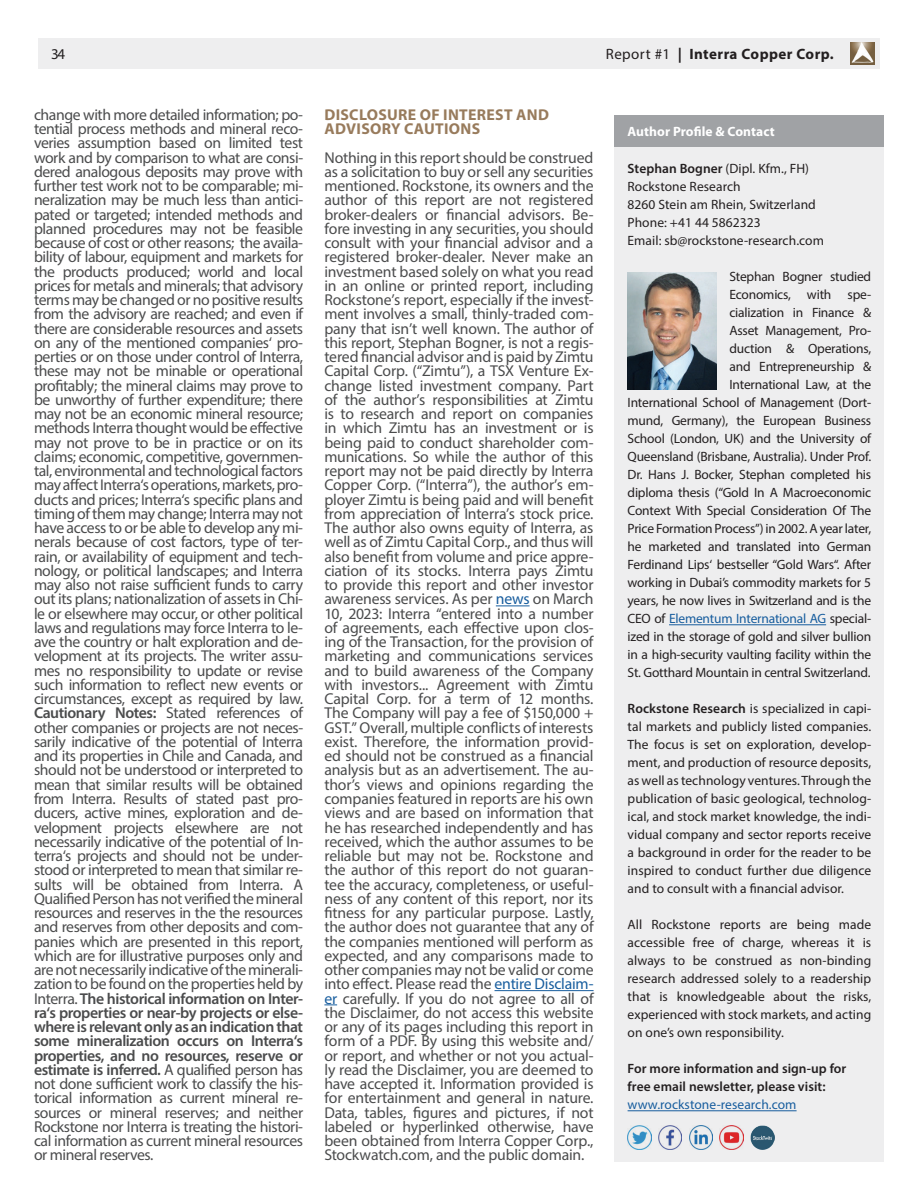
<style>
.page{position:relative;width:918px;height:1188px;background:#fff}
.page>*{position:absolute;margin:0;border:0;box-sizing:border-box;transform-origin:0 0}
.t1{font:15.75px/14.2px "Myriad Pro";letter-spacing:-.025em;color:#4b4c4d;text-align:justify}
.t2{font:700 15.75px/14.2px "Myriad Pro";letter-spacing:.02em;color:#987b5c}
.t3{font:700 15px "Myriad Pro";letter-spacing:.03em;color:#231f20}
.t4{font:15px "Myriad Pro";color:#231f20}
.t5{font:13.5px/18px "Myriad Pro";letter-spacing:-.015em;color:#231f20;text-align:justify}
.t6{font:13.5px/18px "Myriad Pro";letter-spacing:.005em;color:#231f20}
.t7{font:600 13.5px/18px "Myriad Pro";letter-spacing:.005em;color:#231f20}
.t8{font:13.5px "Myriad Pro";letter-spacing:.005em;color:#175d9e}
.t9{font:700 13.5px "Myriad Pro";letter-spacing:.005em;color:#fff}
.s1{font-weight:400}
.s2{font-weight:600}
.s3{color:#175d9e}
</style>
<div class="page">
<hr style="left:496px;top:605px;width:34px;height:1px;background:#175d9e">
<hr style="left:495px;top:990px;width:99px;height:1px;background:#175d9e">
<svg style="left:324px;top:1004px;width:13px;height:1px"></svg>
<div style="left:615px;top:116px;width:269px;height:1046px;background:#eeeeef"></div>
<div style="left:615px;top:116px;width:269px;height:31px;background:#a0a2a5"></div>
<img style="left:628px;top:272px;width:89px;height:117px">
<div style="left:38px;top:38px;width:842px;height:31px;background:#eeeeef"></div>
<img style="left:851px;top:43px;width:23px;height:21px">
<hr style="left:669px;top:624px;width:157px;height:1px;background:#175d9e">
<hr style="left:628px;top:1110px;width:169px;height:1px;background:#175d9e">
<img style="left:628px;top:1125px;width:23px;height:24px">
<img style="left:658px;top:1126px;width:24px;height:23px">
<img style="left:689px;top:1126px;width:24px;height:23px">
<img style="left:720px;top:1126px;width:23px;height:23px">
<img style="left:751px;top:1126px;width:24px;height:23px">
<p class="t4" style="left:51px;top:45px;width:16px">34</p>
<p class="t3" style="left:606px;top:46px;width:229px"><span class="s1">Report #1</span> | Interra Copper Corp.</p>
<p class="t1" style="left:34px;top:107px;width:271px">change with more detailed information; po&shy;tential process methods and mineral reco&shy;veries assumption based on limited test work and by comparison to what are consi&shy;dered analogous deposits may prove with further test work not to be comparable; mi&shy;neralization may be much less than antici&shy;pated or targeted; intended methods and planned procedures may not be feasible because of cost or other reasons; the availa&shy;bility of labour, equipment and markets for the products produced; world and local prices for metals and minerals; that advisory terms may be changed or no positive results from the advisory are reached; and even if there are considerable resources and assets on any of the mentioned companies‘ pro&shy;perties or on those under control of Interra, these may not be minable or operational profitably; the mineral claims may prove to be unworthy of further expenditure; there may not be an economic mineral resource; methods Interra thought would be effective may not prove to be in practice or on its claims; economic, competitive, governmen&shy;tal, environmental and technological factors may affect Interra‘s operations, markets, pro&shy;ducts and prices; Interra‘s specific plans and timing of them may change; Interra may not have access to or be able to develop any mi&shy;nerals because of cost factors, type of ter&shy;rain, or availability of equipment and tech&shy;nology, or political landscapes; and Interra may also not raise sufficient funds to carry out its plans; nationalization of assets in Chi&shy;le or elsewhere may occur, or other political laws and regulations may force Interra to le&shy;ave the country or halt exploration and de&shy;velopment at its projects. The writer assu&shy;mes no responsibility to update or revise such information to reflect new events or circumstances, except as required by law.<br><span class="s2">Cautionary Notes:</span> Stated references of other companies or projects are not neces&shy;sarily indicative of the potential of Interra and its properties in Chile and Canada, and should not be understood or interpreted to mean that similar results will be obtained from Interra. Results of stated past pro&shy;ducers, active mines, exploration and de&shy;velopment projects elsewhere are not necessarily indicative of the potential of In&shy;terra‘s projects and should not be under&shy;stood or interpreted to mean that similar re&shy;sults will be obtained from Interra. A Qualified Person has not verified the mineral resources and reserves in the the resources and reserves from other deposits and com&shy;panies which are presented in this report, which are for illustrative purposes only and are not necessarily indicative of the minerali&shy;zation to be found on the properties held by Interra. <span class="s2">The historical information on Inter&shy;ra‘s properties or near-by projects or else&shy;where is relevant only as an indication that some mineralization occurs on Interra‘s properties, and no resources, reserve or estimate is inferred.</span> A qualified person has not done sufficient work to classify the his&shy;torical information as current mineral re&shy;sources or mineral reserves; and neither Rockstone nor Interra is treating the histori&shy;cal information as current mineral resources or mineral reserves.</p>
<p class="t2" style="left:324px;top:108px;width:226px">DISCLOSURE OF INTEREST AND<br>ADVISORY CAUTIONS</p>
<p class="t1" style="left:324px;top:150px;width:271px">Nothing in this report should be construed as a solicitation to buy or sell any securities mentioned. Rockstone, its owners and the author of this report are not registered broker-dealers or financial advisors. Be&shy;fore investing in any securities, you should consult with your financial advisor and a registered broker-dealer. Never make an investment based solely on what you read in an online or printed report, including Rockstone’s report, especially if the invest&shy;ment involves a small, thinly-traded com&shy;pany that isn’t well known. The author of this report, Stephan Bogner, is not a regis&shy;tered financial advisor and is paid by Zimtu Capital Corp. (“Zimtu”), a TSX Venture Ex&shy;change listed investment company. Part of the author’s responsibilities at Zimtu is to research and report on companies in which Zimtu has an investment or is being paid to conduct shareholder com&shy;munications. So while the author of this report may not be paid directly by Interra Copper Corp. (“Interra”), the author’s em&shy;ployer Zimtu is being paid and will benefit from appreciation of Interra’s stock price.<br>The author also owns equity of Interra, as well as of Zimtu Capital Corp., and thus will also benefit from volume and price appre&shy;ciation of its stocks. Interra pays Zimtu to provide this report and other investor awareness services. As per <span class="s3">news</span> on March 10, 2023: Interra “entered into a number of agreements, each effective upon clos&shy;ing of the Transaction, for the provision of marketing and communications services and to build awareness of the Company with investors... Agreement with Zimtu Capital Corp. for a term of 12 months.<br>The Company will pay a fee of $150,000 + GST.” Overall, multiple conflicts of interests exist. Therefore, the information provid&shy;ed should not be construed as a financial analysis but as an advertisement. The au&shy;thor’s views and opinions regarding the companies featured in reports are his own views and are based on information that he has researched independently and has received, which the author assumes to be reliable but may not be. Rockstone and the author of this report do not guaran&shy;tee the accuracy, completeness, or useful&shy;ness of any content of this report, nor its fitness for any particular purpose. Lastly, the author does not guarantee that any of the companies mentioned will perform as expected, and any comparisons made to other companies may not be valid or come into effect. Please read the <span class="s3">entire Disclaim&shy;er</span> carefully. If you do not agree to all of the Disclaimer, do not access this website or any of its pages including this report in form of a PDF. By using this website and/ or report, and whether or not you actual&shy;ly read the Disclaimer, you are deemed to have accepted it. Information provided is for entertainment and general in nature.<br>Data, tables, figures and pictures, if not labeled or hyperlinked otherwise, have been obtained from Interra Copper Corp., Stockwatch.com, and the public domain.</p>
<p class="t9" style="left:628px;top:124px;width:149px">Author Profile &amp; Contact</p>
<p class="t6" style="left:628px;top:160px;width:198px"><span class="s2">Stephan Bogner</span> (Dipl. Kfm., FH)<br>Rockstone Research<br>8260 Stein am Rhein, Switzerland<br>Phone: +41 44 5862323<br>Email: sb@rockstone-research.com</p>
<p class="t5" style="left:628px;top:268px;width:245px;text-align:right">Stephan Bogner studied<br>Economics, with spe-<br>cialization in Finance &amp;<br>Asset Management, Pro-<br>duction &amp; Operations,<br>and Entrepreneurship &amp;<br>International Law, at the<br>International School of Management (Dort&shy;mund, Germany), the European Business School (London, UK) and the University of Queensland (Brisbane, Australia). Under Prof.<br>Dr. Hans J. Bocker, Stephan completed his diploma thesis (“Gold In A Macroeconomic Context With Special Consideration Of The Price Formation Process”) in 2002. A year later, he marketed and translated into German Ferdinand Lips‘ bestseller “Gold Wars“. After working in Dubai’s commodity markets for 5 years, he now lives in Switzerland and is the CEO of <span class="s3">Elementum International AG</span> special&shy;ized in the storage of gold and silver bullion in a high-security vaulting facility within the St. Gotthard Mountain in central Switzerland.</p>
<p class="t5" style="left:628px;top:700px;width:245px"><span class="s2">Rockstone Research</span> is specialized in capi&shy;tal markets and publicly listed companies.<br>The focus is set on exploration, develop&shy;ment, and production of resource deposits, as well as technology ventures. Through the publication of basic geological, technolog&shy;ical, and stock market knowledge, the indi&shy;vidual company and sector reports receive a background in order for the reader to be inspired to conduct further due diligence and to consult with a financial advisor.</p>
<p class="t5" style="left:628px;top:916px;width:245px">All Rockstone reports are being made accessible free of charge, whereas it is always to be construed as non-binding research addressed solely to a readership that is knowledgeable about the risks, experienced with stock markets, and acting on one’s own responsibility.</p>
<p class="t7" style="left:628px;top:1059px;width:220px">For more information and sign-up for free email newsletter, please visit:</p>
<p class="t8" style="left:628px;top:1096px;width:170px">www.rockstone-research.com</p>
</div>
